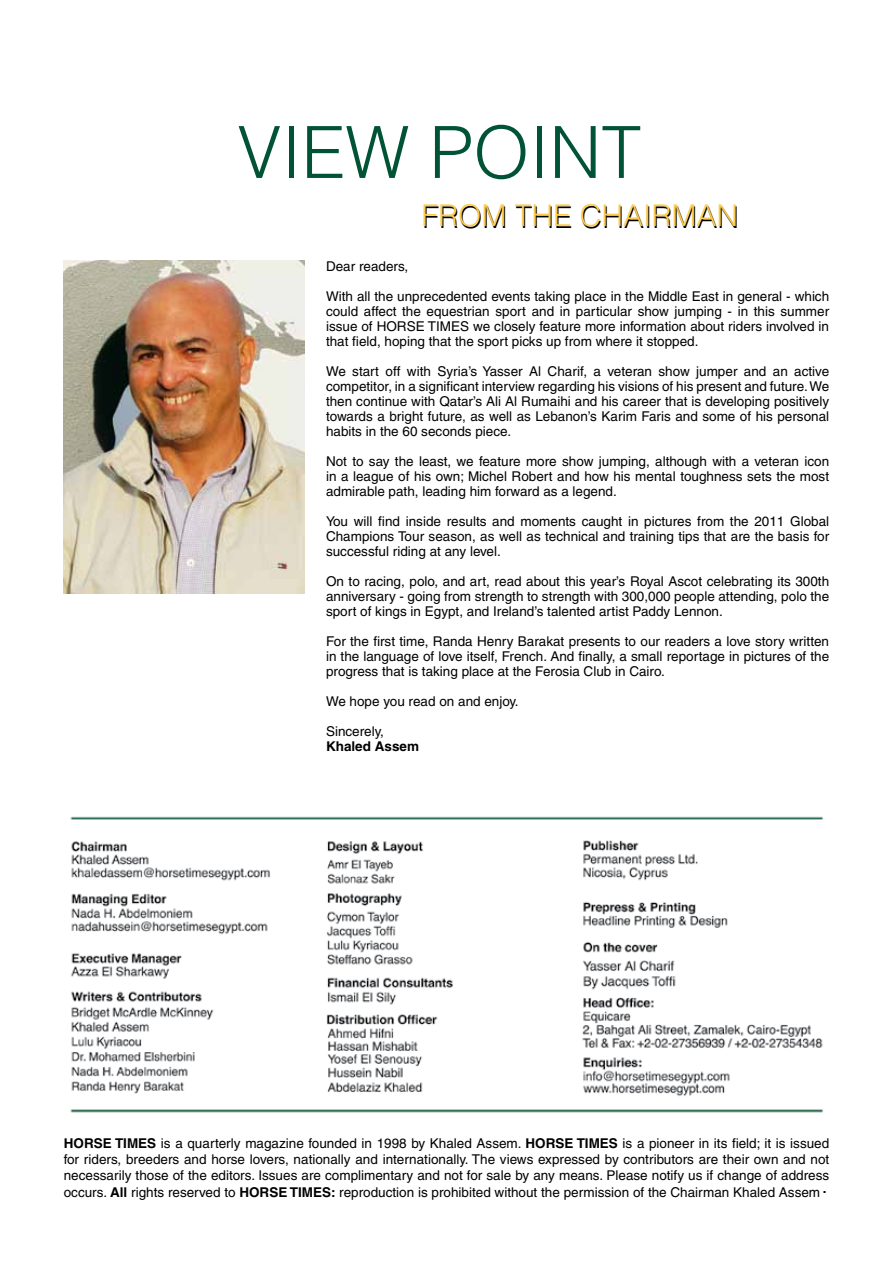
<style>
.page{position:relative;width:893px;height:1263px;background:#fff}
.page>*{position:absolute;margin:0;border:0;box-sizing:border-box;transform-origin:0 0}
.t1{font:300 72px "Helvetica";color:#005335}
.t2{font:300 30px "Helvetica";color:#000}
.t3{font:13.5px/15px "Helvetica";color:#000;text-align:justify}
.t4{font:700 13.5px "Helvetica";color:#000}
.s1{font-weight:700}
</style>
<div class="page">
<img style="left:64px;top:260px;width:241px;height:333px">
<img style="left:70px;top:816px;width:754px;height:297px">
<h1 class="t1" style="left:237px;top:107px;width:406px">VIEW POINT</h1>
<h2 class="t2" style="left:422px;top:198px;width:318px">FROM THE CHAIRMAN</h2>
<p class="t3" style="left:326px;top:259px;width:84px">Dear readers,</p>
<p class="t3" style="left:326px;top:289px;width:505px">With all the unprecedented events taking place in the Middle East in general - which could affect the equestrian sport and in particular show jumping - in this summer issue of HORSE TIMES we closely feature more information about riders involved in that field, hoping that the sport picks up from where it stopped.</p>
<p class="t3" style="left:326px;top:364px;width:505px">We start off with Syria’s Yasser Al Charif, a veteran show jumper and an active competitor, in a significant interview regarding his visions of his present and future. We then continue with Qatar’s Ali Al Rumaihi and his career that is developing positively towards a bright future, as well as Lebanon’s Karim Faris and some of his personal habits in the 60 seconds piece.</p>
<p class="t3" style="left:326px;top:454px;width:505px">Not to say the least, we feature more show jumping, although with a veteran icon in a league of his own; Michel Robert and how his mental toughness sets the most admirable path, leading him forward as a legend.</p>
<p class="t3" style="left:326px;top:514px;width:505px">You will find inside results and moments caught in pictures from the 2011 Global Champions Tour season, as well as technical and training tips that are the basis for successful riding at any level.</p>
<p class="t3" style="left:326px;top:574px;width:505px">On to racing, polo, and art, read about this year’s Royal Ascot celebrating its 300th anniversary - going from strength to strength with 300,000 people attending, polo the sport of kings in Egypt, and Ireland’s talented artist Paddy Lennon.</p>
<p class="t3" style="left:326px;top:634px;width:505px">For the first time, Randa Henry Barakat presents to our readers a love story written in the language of love itself, French. And finally, a small reportage in pictures of the progress that is taking place at the Ferosia Club in Cairo.</p>
<p class="t3" style="left:326px;top:694px;width:194px">We hope you read on and enjoy.</p>
<p class="t3" style="left:326px;top:724px;width:59px">Sincerely,</p>
<p class="t4" style="left:326px;top:738px;width:95px">Khaled Assem</p>
<p class="t3" style="left:64px;top:1135px;width:767px;line-height:16.2px"><span class="s1">HORSE TIMES</span> is a quarterly magazine founded in 1998 by Khaled Assem. <span class="s1">HORSE TIMES</span> is a pioneer in its field; it is issued for riders, breeders and horse lovers, nationally and internationally. The views expressed by contributors are their own and not necessarily those of the editors. Issues are complimentary and not for sale by any means. Please notify us if change of address occurs. <span class="s1">All</span> rights reserved to <span class="s1">HORSE TIMES:</span> reproduction is prohibited without the permission of the Chairman Khaled Assem <sup>.</sup></p>
</div>
